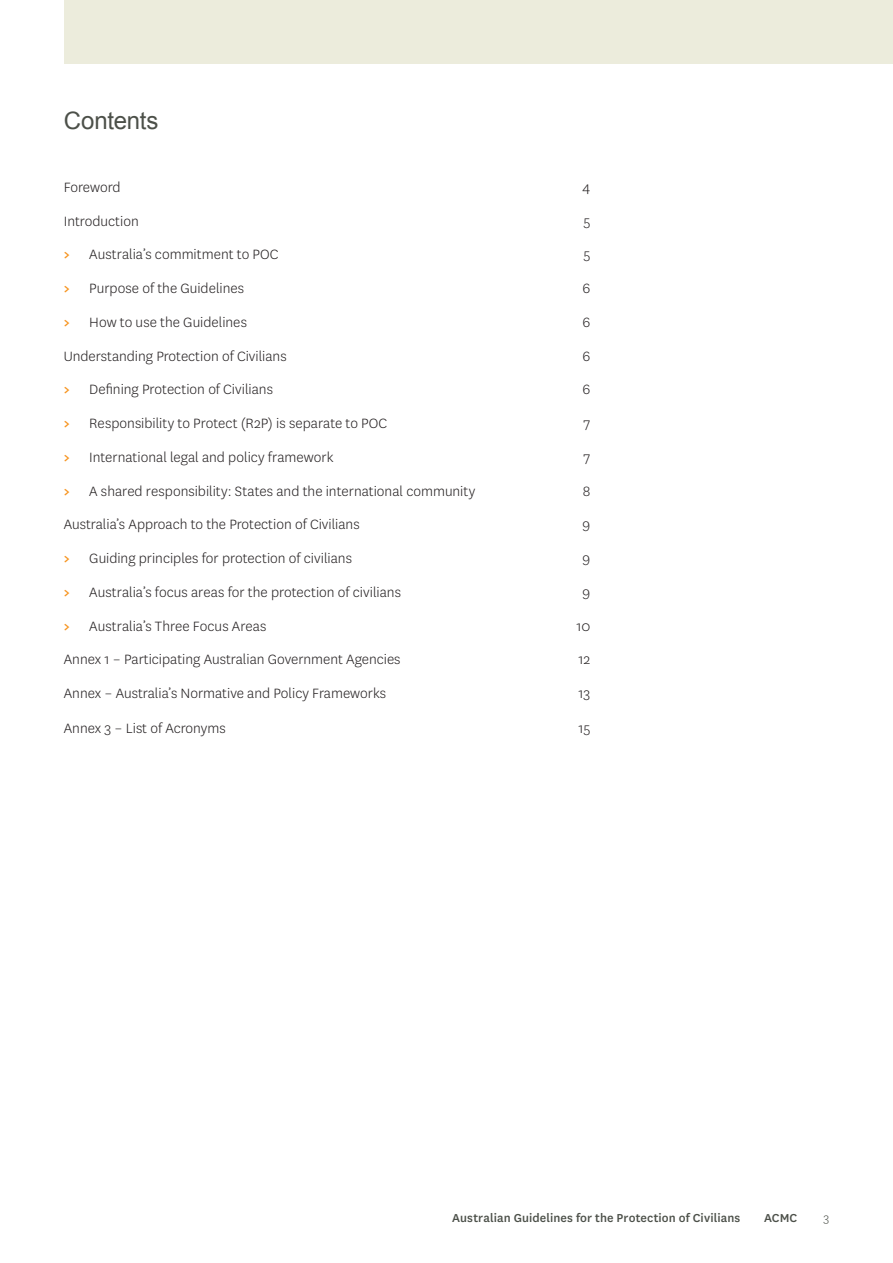
<style>
.page{position:relative;width:893px;height:1263px;background:#fff}
.page>*{position:absolute;margin:0;border:0;box-sizing:border-box;transform-origin:0 0}
.t1{font:24px "Arial";letter-spacing:-.005em;color:#4c5049}
.t2{font:300 15.75px "National";color:#231f20}
.t3{font:500 13.5px "National";letter-spacing:.005em;color:#4c5049}
.t4{font:300 13.5px "National";color:#4c5049}
.s1{font-weight:700;color:#f7931d}
</style>
<div class="page">
<div style="left:64px;top:0;width:829px;height:64px;background:#ececdc"></div>
<h1 class="t1" style="left:64px;top:104px;width:96px">Contents</h1>
<p class="t2" style="left:64px;top:177px;width:58px">Foreword</p>
<p class="t2" style="left:583px;top:177px;width:9px">4</p>
<p class="t2" style="left:64px;top:211px;width:76px">Introduction</p>
<p class="t2" style="left:583px;top:211px;width:8px">5</p>
<p class="t2" style="left:64px;top:245px;width:216px"><span class="s1">&gt;</span> Australia’s commitment to POC</p>
<p class="t2" style="left:583px;top:245px;width:8px">5</p>
<p class="t2" style="left:64px;top:278px;width:182px"><span class="s1">&gt;</span> Purpose of the Guidelines</p>
<p class="t2" style="left:582px;top:278px;width:9px">6</p>
<p class="t2" style="left:64px;top:312px;width:185px"><span class="s1">&gt;</span> How to use the Guidelines</p>
<p class="t2" style="left:582px;top:312px;width:9px">6</p>
<p class="t2" style="left:64px;top:346px;width:224px">Understanding Protection of Civilians</p>
<p class="t2" style="left:582px;top:346px;width:9px">6</p>
<p class="t2" style="left:64px;top:380px;width:211px"><span class="s1">&gt;</span> Defining Protection of Civilians</p>
<p class="t2" style="left:582px;top:380px;width:9px">6</p>
<p class="t2" style="left:64px;top:413px;width:325px"><span class="s1">&gt;</span> Responsibility to Protect (R2P) is separate to POC</p>
<p class="t2" style="left:583px;top:413px;width:8px">7</p>
<p class="t2" style="left:64px;top:447px;width:271px"><span class="s1">&gt;</span> International legal and policy framework</p>
<p class="t2" style="left:583px;top:447px;width:8px">7</p>
<p class="t2" style="left:64px;top:481px;width:413px"><span class="s1">&gt;</span> A shared responsibility: States and the international community</p>
<p class="t2" style="left:583px;top:481px;width:9px">8</p>
<p class="t2" style="left:64px;top:515px;width:297px">Australia’s Approach to the Protection of Civilians</p>
<p class="t2" style="left:583px;top:515px;width:9px">9</p>
<p class="t2" style="left:64px;top:548px;width:290px"><span class="s1">&gt;</span> Guiding principles for protection of civilians</p>
<p class="t2" style="left:583px;top:548px;width:9px">9</p>
<p class="t2" style="left:64px;top:582px;width:339px"><span class="s1">&gt;</span> Australia’s focus areas for the protection of civilians</p>
<p class="t2" style="left:583px;top:582px;width:9px">9</p>
<p class="t2" style="left:64px;top:616px;width:204px"><span class="s1">&gt;</span> Australia’s Three Focus Areas</p>
<p class="t2" style="left:577px;top:616px;width:15px">10</p>
<p class="t2" style="left:64px;top:650px;width:338px">Annex 1 – Participating Australian Government Agencies</p>
<p class="t2" style="left:578px;top:650px;width:13px">12</p>
<p class="t2" style="left:64px;top:683px;width:324px">Annex – Australia’s Normative and Policy Frameworks</p>
<p class="t2" style="left:578px;top:683px;width:13px">13</p>
<p class="t2" style="left:64px;top:718px;width:163px">Annex 3 – List of Acronyms</p>
<p class="t2" style="left:578px;top:718px;width:13px">15</p>
<p class="t3" style="left:452px;top:1209px;width:290px">Australian Guidelines for the Protection of Civilians</p>
<p class="t3" style="left:764px;top:1209px;width:35px">ACMC</p>
<p class="t4" style="left:823px;top:1209px;width:7px">3</p>
</div>
